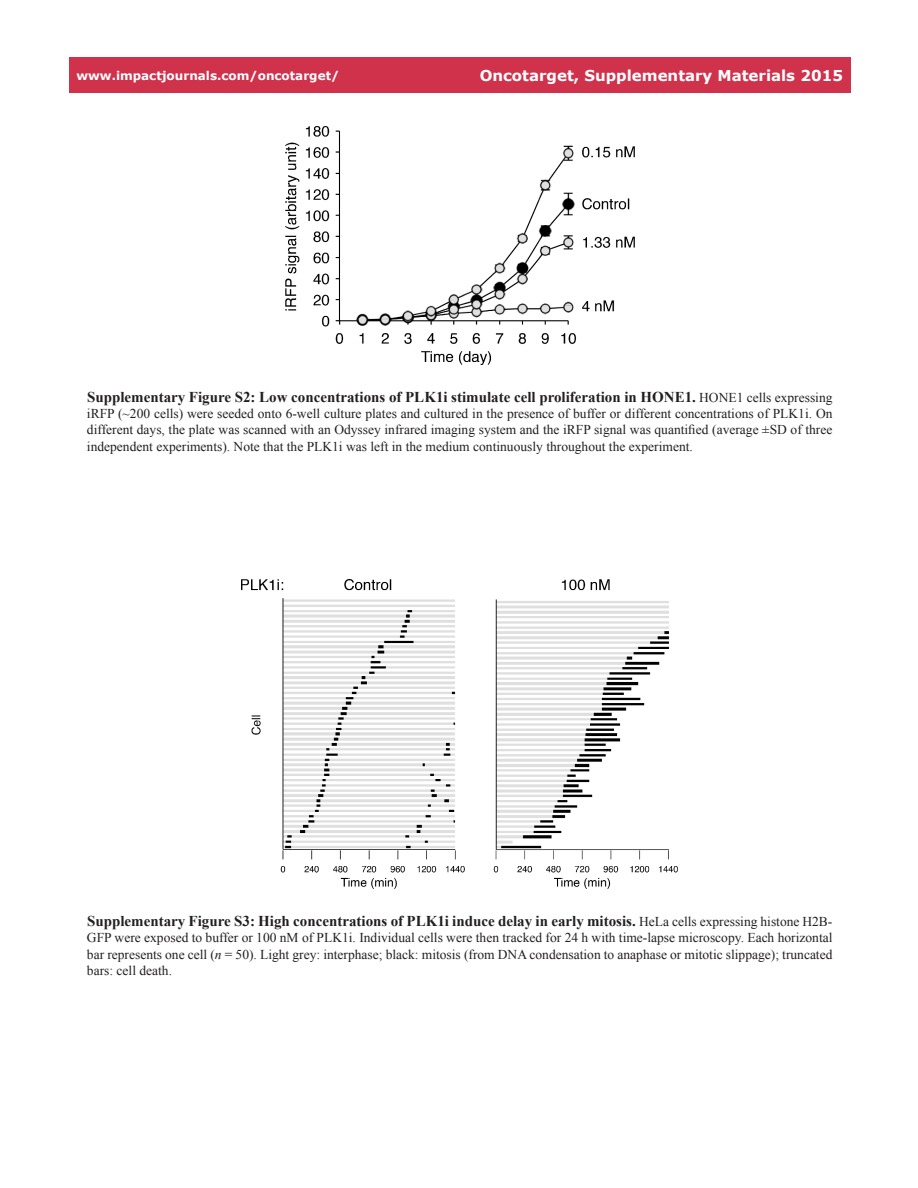
<style>
.page{position:relative;width:918px;height:1188px;background:#fff}
.page>*{position:absolute;margin:0;border:0;box-sizing:border-box;transform-origin:0 0}
.t1{font:700 15px "Times New Roman";color:#231f20}
.t2{font:700 15px "Verdana";color:#fff}
.t3{font:13.5px/16.2px "Times New Roman";color:#231f20;text-align:justify}
.t4{font:700 12px "Verdana";color:#fff}
.s1{font-weight:400;font-size:13.5px}
.s2{font-style:italic}
</style>
<div class="page">
<div style="left:69px;top:57px;width:781px;height:36px;background:#d0324c"></div>
<img style="left:285px;top:127px;width:349px;height:237px">
<img style="left:242px;top:579px;width:436px;height:310px">
<p class="t4" style="left:76px;top:67px;width:264px">www.impactjournals.com/oncotarget/</p>
<p class="t2" style="left:480px;top:66px;width:365px">Oncotarget, Supplementary Materials 2015</p>
<p class="t1" style="left:87px;top:387px;width:747px">Supplementary Figure S2: Low concentrations of PLK1i stimulate cell proliferation in HONE1. <span class="s1">HONE1 cells expressing</span></p>
<p class="t3" style="left:87px;top:405px;width:747px">iRFP (~200 cells) were seeded onto 6-well culture plates and cultured in the presence of buffer or different concentrations of PLK1i. On different days, the plate was scanned with an Odyssey infrared imaging system and the iRFP signal was quantified (average ±SD of three independent experiments). Note that the PLK1i was left in the medium continuously throughout the experiment.</p>
<p class="t1" style="left:87px;top:911px;width:747px">Supplementary Figure S3: High concentrations of PLK1i induce delay in early mitosis. <span class="s1">HeLa cells expressing histone H2B-</span></p>
<p class="t3" style="left:87px;top:930px;width:747px">GFP were exposed to buffer or 100 nM of PLK1i. Individual cells were then tracked for 24 h with time-lapse microscopy. Each horizontal bar represents one cell (<span class="s2">n</span> = 50). Light grey: interphase; black: mitosis (from DNA condensation to anaphase or mitotic slippage); truncated bars: cell death.</p>
</div>
